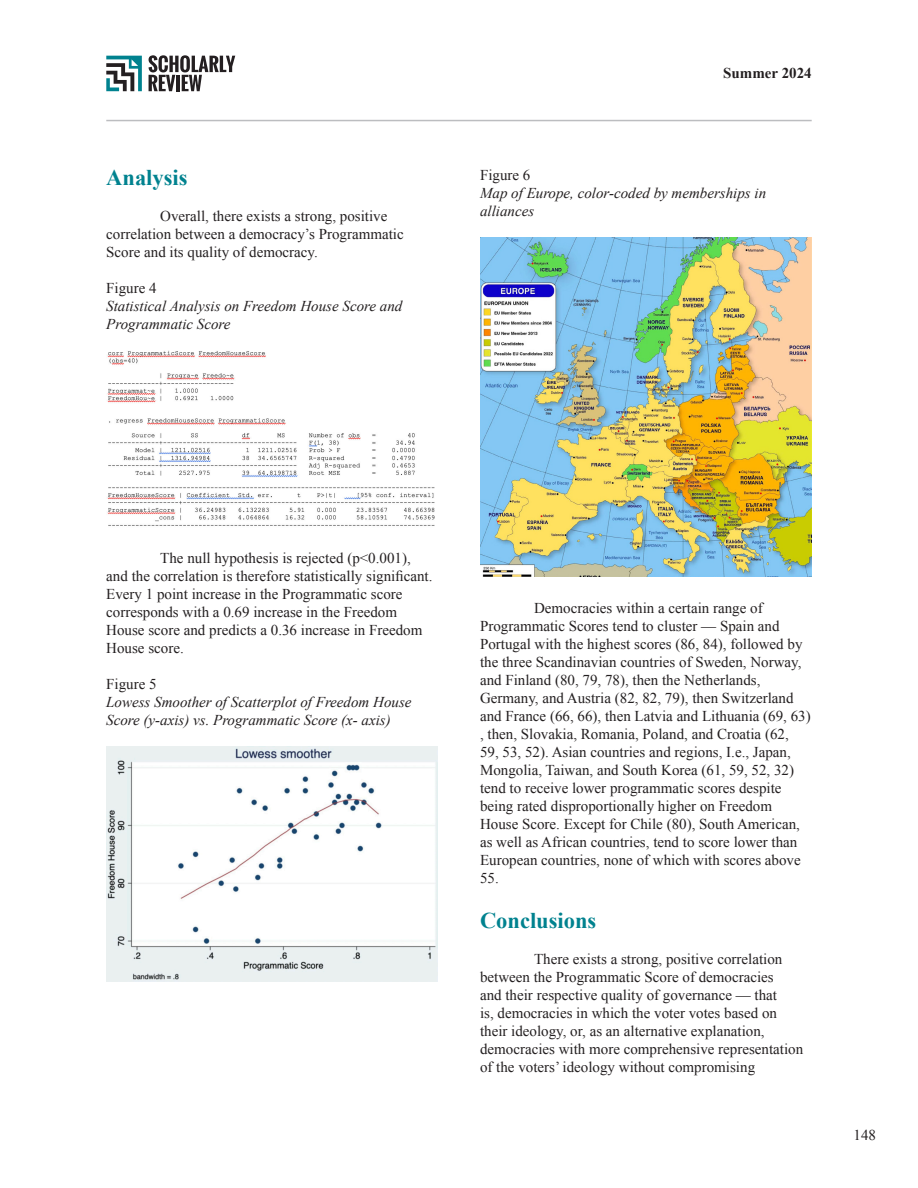
<style>
.page{position:relative;width:918px;height:1188px;background:#fff}
.page>*{position:absolute;margin:0;border:0;box-sizing:border-box;transform-origin:0 0}
.green_header{font:700 22.5px "Times New Roman";color:#00828f}
.t1{font:15px/18px "Times New Roman";color:#231f20}
.t2{font:italic 15px/18px "Times New Roman";color:#231f20}
.t3{font:700 15px "Times New Roman";color:#231f20}
</style>
<div class="page">
<svg style="left:106px;top:56px;width:36px;height:35px"></svg>
<svg style="left:149px;top:55px;width:86px;height:36px"></svg>
<hr style="left:106px;top:120px;width:706px;height:1px;background:#bcbdc0">
<img style="left:107px;top:350px;width:328px;height:176px">
<img style="left:106px;top:746px;width:332px;height:235px">
<img style="left:480px;top:237px;width:332px;height:340px">
<p class="green_header" style="left:106px;top:162px;width:83px">Analysis</p>
<p class="t1" style="left:106px;top:207px;width:299px;text-indent:54px">Overall, there exists a strong, positive correlation between a democracy’s Programmatic<br>Score and its quality of democracy.</p>
<p class="t1" style="left:106px;top:279px;width:52px">Figure 4</p>
<p class="t2" style="left:106px;top:297px;width:298px">Statistical Analysis on Freedom House Score and<br>Programmatic Score</p>
<p class="t3" style="left:723px;top:63px;width:90px">Summer 2024</p>
<p class="t1" style="left:480px;top:166px;width:52px">Figure 6</p>
<p class="t2" style="left:480px;top:184px;width:288px">Map of Europe, color-coded by memberships in alliances</p>
<p class="t1" style="left:106px;top:549px;width:328px;text-indent:54px">The null hypothesis is rejected (p&lt;0.001), and the correlation is therefore statistically significant.<br>Every 1 point increase in the Programmatic score corresponds with a 0.69 increase in the Freedom House score and predicts a 0.36 increase in Freedom House score.</p>
<p class="t1" style="left:106px;top:675px;width:52px">Figure 5</p>
<p class="t2" style="left:106px;top:693px;width:307px">Lowess Smoother of Scatterplot of Freedom House<br>Score (y-axis) vs. Programmatic Score (x- axis)</p>
<p class="t1" style="left:480px;top:599px;width:332px;text-indent:54px">Democracies within a certain range of Programmatic Scores tend to cluster — Spain and Portugal with the highest scores (86, 84), followed by the three Scandinavian countries of Sweden, Norway, and Finland (80, 79, 78), then the Netherlands, Germany, and Austria (82, 82, 79), then Switzerland and France (66, 66), then Latvia and Lithuania (69, 63) , then, Slovakia, Romania, Poland, and Croatia (62, 59, 53, 52). Asian countries and regions, I.e., Japan, Mongolia, Taiwan, and South Korea (61, 59, 52, 32) tend to receive lower programmatic scores despite being rated disproportionally higher on Freedom House Score. Except for Chile (80), South American, as well as African countries, tend to score lower than European countries, none of which with scores above 55.</p>
<p class="green_header" style="left:480px;top:905px;width:118px">Conclusions</p>
<p class="t1" style="left:480px;top:950px;width:325px;text-indent:54px">There exists a strong, positive correlation between the Programmatic Score of democracies<br>and their respective quality of governance — that<br>is, democracies in which the voter votes based on their ideology, or, as an alternative explanation, democracies with more comprehensive representation of the voters’ ideology without compromising</p>
<p class="t1" style="left:854px;top:1126px;width:24px">148</p>
</div>
